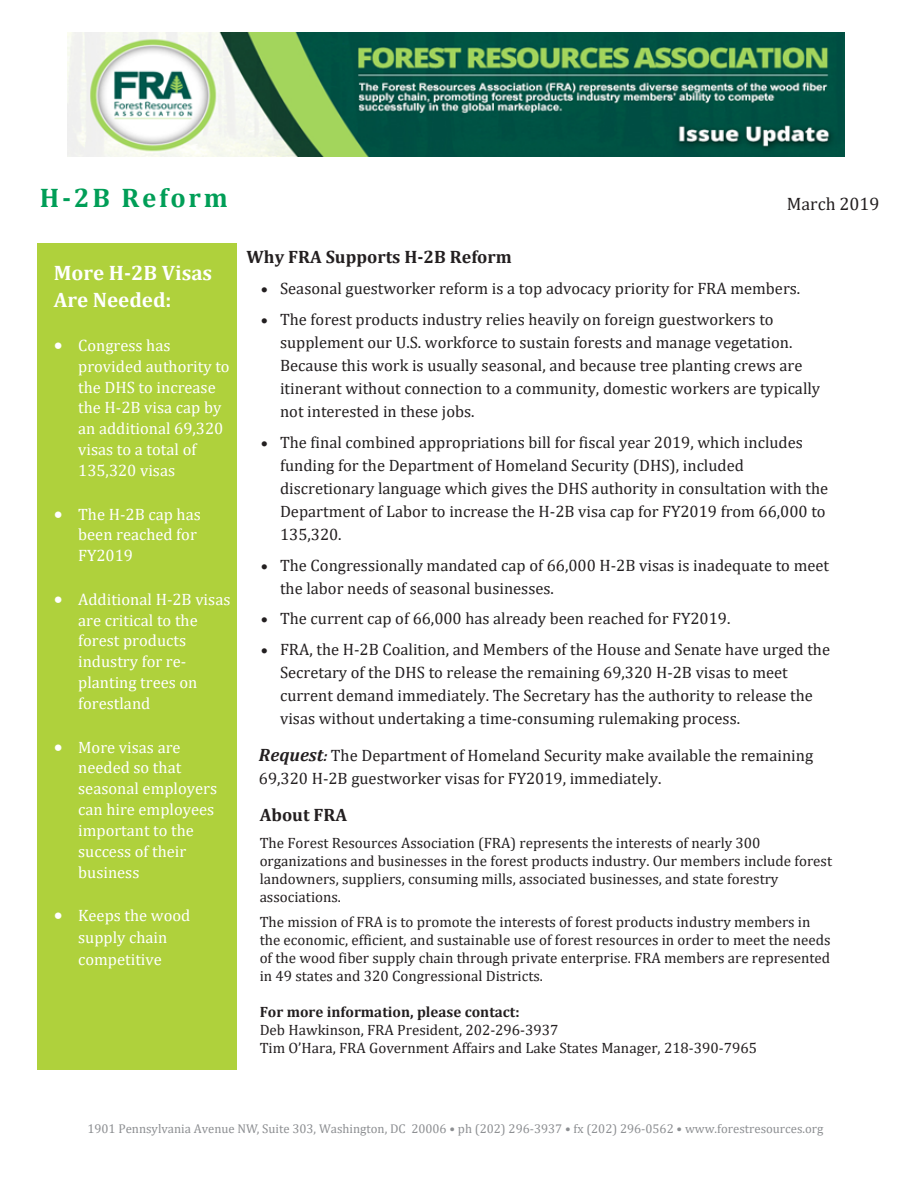
<style>
.page{position:relative;width:918px;height:1188px;background:#fff}
.page>*{position:absolute;margin:0;border:0;box-sizing:border-box;transform-origin:0 0}
.Tech_Release_MONTH{font:700 27px "Cambria";letter-spacing:.1em;color:#009e57}
.Tech_Release_BODY_CO{font:700 21px/26.5px "Cambria";color:#fff}
.Tech_Release_BODY_CO-2{font:700 18px "Cambria";color:#231f20}
.Tech_Release_BODY_CO-3{font:18px "Cambria";color:#231f20}
.Tech_Release_BODY_CO-4{font:16.5px/23.1px "Cambria";color:#231f20}
.Tech_Release_BODY_CO-5{font:16.5px/20.9px "Cambria";color:#fff}
.Tech_Release_BODY_CO-6{font:15px/18px "Cambria";color:#231f20}
.Tech_Release_BODY_CO-7{font:12.75px "Cambria";color:#8d8f92}
.s1{font-weight:700;font-style:italic;font-size:18px}
.s2{font-weight:700;font-style:italic;font-size:15px}
.s3{font-weight:700}
</style>
<div class="page">
<div style="left:38px;top:243px;width:199px;height:826px;background:#afd13c"></div>
<img style="left:67px;top:33px;width:778px;height:123px">
<p class="Tech_Release_MONTH" style="left:40px;top:179px;width:189px">H-2B Reform</p>
<p class="Tech_Release_BODY_CO" style="left:54px;top:259px;width:160px">More H-2B Visas<br>Are Needed:</p>
<p class="Tech_Release_BODY_CO-5" style="left:78px;top:335px;width:153px;text-indent:-24px">• Congress has provided authority to the DHS to increase the H-2B visa cap by an additional 69,320 visas to a total of<br>135,320 visas</p>
<p class="Tech_Release_BODY_CO-5" style="left:78px;top:503px;width:124px;text-indent:-24px">• The H-2B cap has been reached for<br>FY2019</p>
<p class="Tech_Release_BODY_CO-5" style="left:78px;top:589px;width:154px;text-indent:-24px">• Additional H-2B visas are critical to the forest products industry for re&shy;planting trees on forestland</p>
<p class="Tech_Release_BODY_CO-5" style="left:78px;top:736px;width:140px;text-indent:-24px">• More visas are needed so that seasonal employers can hire employees important to the success of their business</p>
<p class="Tech_Release_BODY_CO-5" style="left:54px;top:904px;width:138px;line-height:22px;text-align:center">• Keeps the wood supply chain competitive</p>
<p class="Tech_Release_BODY_CO-3" style="left:787px;top:193px;width:94px">March 2019</p>
<p class="Tech_Release_BODY_CO-2" style="left:247px;top:244px;width:267px">Why FRA Supports H-2B Reform</p>
<p class="Tech_Release_BODY_CO-4" style="left:261px;top:277px;width:541px">• Seasonal guestworker reform is a top advocacy priority for FRA members.</p>
<p class="Tech_Release_BODY_CO-4" style="left:280px;top:308px;width:542px;text-indent:-19px">• The forest products industry relies heavily on foreign guestworkers to supplement our U.S. workforce to sustain forests and manage vegetation.<br>Because this work is usually seasonal, and because tree planting crews are itinerant without connection to a community, domestic workers are typically not interested in these jobs.</p>
<p class="Tech_Release_BODY_CO-4" style="left:280px;top:431px;width:550px;text-indent:-19px">• The final combined appropriations bill for fiscal year 2019, which includes funding for the Department of Homeland Security (DHS), included discretionary language which gives the DHS authority in consultation with the Department of Labor to increase the H-2B visa cap for FY2019 from 66,000 to 135,320.</p>
<p class="Tech_Release_BODY_CO-4" style="left:280px;top:554px;width:551px;text-indent:-19px">• The Congressionally mandated cap of 66,000 H-2B visas is inadequate to meet the labor needs of seasonal businesses.</p>
<p class="Tech_Release_BODY_CO-4" style="left:261px;top:607px;width:471px">• The current cap of 66,000 has already been reached for FY2019.</p>
<p class="Tech_Release_BODY_CO-4" style="left:280px;top:638px;width:552px;text-indent:-19px">• FRA, the H-2B Coalition, and Members of the House and Senate have urged the Secretary of the DHS to release the remaining 69,320 H-2B visas to meet current demand immediately. The Secretary has the authority to release the visas without undertaking a time-consuming rulemaking process.</p>
<p class="Tech_Release_BODY_CO-4" style="left:259px;top:743px;width:556px"><span class="s1">Request</span><span class="s2">:</span> The Department of Homeland Security make available the remaining<br>69,320 H-2B guestworker visas for FY2019, immediately.</p>
<p class="Tech_Release_BODY_CO-2" style="left:260px;top:802px;width:89px">About FRA</p>
<p class="Tech_Release_BODY_CO-6" style="left:260px;top:834px;width:574px">The Forest Resources Association (FRA) represents the interests of nearly 300 organizations and businesses in the forest products industry. Our members include forest landowners, suppliers, consuming mills, associated businesses, and state forestry associations.</p>
<p class="Tech_Release_BODY_CO-6" style="left:260px;top:913px;width:572px">The mission of FRA is to promote the interests of forest products industry members in the economic, efficient, and sustainable use of forest resources in order to meet the needs of the wood fiber supply chain through private enterprise. FRA members are represented in 49 states and 320 Congressional Districts.</p>
<p class="Tech_Release_BODY_CO-6" style="left:260px;top:1003px;width:499px"><span class="s3">For more information, please contact:<br></span>Deb Hawkinson, FRA President, 202-296-3937<br>Tim O’Hara, FRA Government Affairs and Lake States Manager, 218-390-7965</p>
<p class="Tech_Release_BODY_CO-7" style="left:87px;top:1122px;width:738px">1901 Pennsylvania Avenue NW, Suite 303, Washington, DC 20006 • ph (202) 296-3937 • fx (202) 296-0562 • www.forestresources.org</p>
</div>
